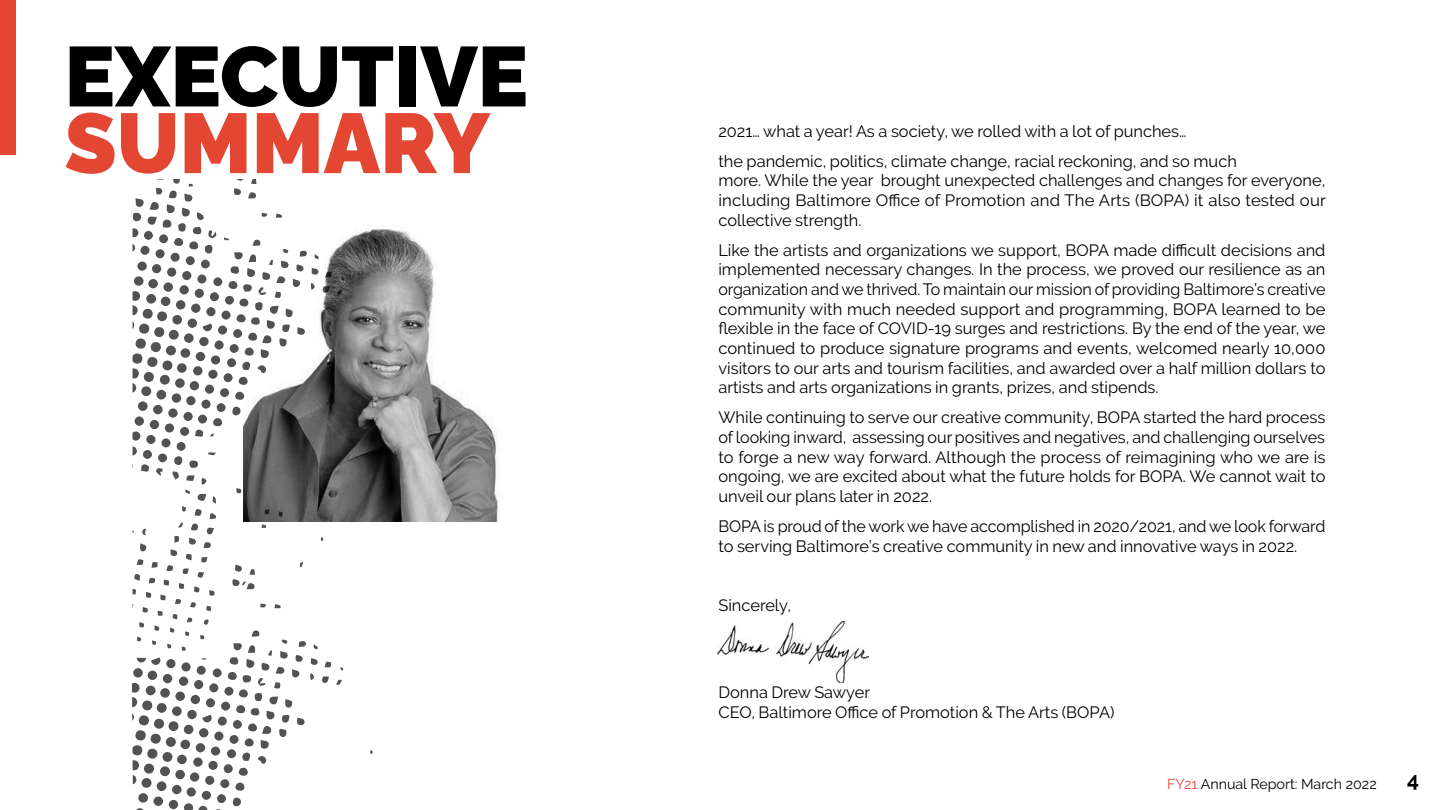
<style>
.page{position:relative;width:1440px;height:810px;background:#fff}
.page>*{position:absolute;margin:0;border:0;box-sizing:border-box;transform-origin:0 0}
.t1{font:100 84.53px "Raleway";color:#000}
.t2{font:100 84.53px "Raleway";color:#e44634}
.t3{font:700 21px "Raleway";color:#000}
.t4{font:16.42px/19.6px "Raleway";color:#000;text-align:justify}
.t5{font:14.25px "Raleway";color:#000}
.s1{color:#e44634}
</style>
<div class="page">
<div style="left:0;top:0;width:15px;height:155px;background:#e44634"></div>
<img style="left:373px;top:229px;width:125px;height:292px">
<svg style="left:133px;top:179px;width:240px;height:309px"></svg>
<svg style="left:132px;top:488px;width:241px;height:322px"></svg>
<img style="left:717px;top:622px;width:151px;height:60px">
<p class="t1" style="left:64px;top:9px;width:465px">EXECUTIVE</p>
<p class="t2" style="left:64px;top:76px;width:427px">SUMMARY</p>
<p class="t4" style="left:718px;top:121px;width:470px">2021… what a year! As a society, we rolled with a lot of punches…</p>
<p class="t4" style="left:718px;top:151px;width:520px">the pandemic, politics, climate change, racial reckoning, and so much</p>
<p class="t4" style="left:718px;top:171px;width:609px">more. While the year brought unexpected challenges and changes for everyone, including Baltimore Office of Promotion and The Arts (BOPA) it also tested our collective strength.</p>
<p class="t4" style="left:718px;top:240px;width:609px">Like the artists and organizations we support, BOPA made difficult decisions and implemented necessary changes. In the process, we proved our resilience as an organization and we thrived. To maintain our mission of providing Baltimore’s creative community with much needed support and programming, BOPA learned to be flexible in the face of COVID-19 surges and restrictions. By the end of the year, we continued to produce signature programs and events, welcomed nearly 10,000 visitors to our arts and tourism facilities, and awarded over a half million dollars to artists and arts organizations in grants, prizes, and stipends.</p>
<p class="t4" style="left:718px;top:408px;width:609px">While continuing to serve our creative community, BOPA started the hard process of looking inward, assessing our positives and negatives, and challenging ourselves to forge a new way forward. Although the process of reimagining who we are is ongoing, we are excited about what the future holds for BOPA. We cannot wait to unveil our plans later in 2022.</p>
<p class="t4" style="left:718px;top:516px;width:609px">BOPA is proud of the work we have accomplished in 2020/2021, and we look forward to serving Baltimore’s creative community in new and innovative ways in 2022.</p>
<p class="t4" style="left:718px;top:595px;width:74px">Sincerely,</p>
<p class="t4" style="left:718px;top:683px;width:153px">Donna Drew Sawyer</p>
<p class="t4" style="left:718px;top:702px;width:398px">CEO, Baltimore Office of Promotion &amp; The Arts (BOPA)</p>
<p class="t5" style="left:1167px;top:776px;width:211px"><span class="s1">FY21</span> Annual Report: March 2022</p>
<p class="t3" style="left:1407px;top:768px;width:13px">4</p>
</div>
